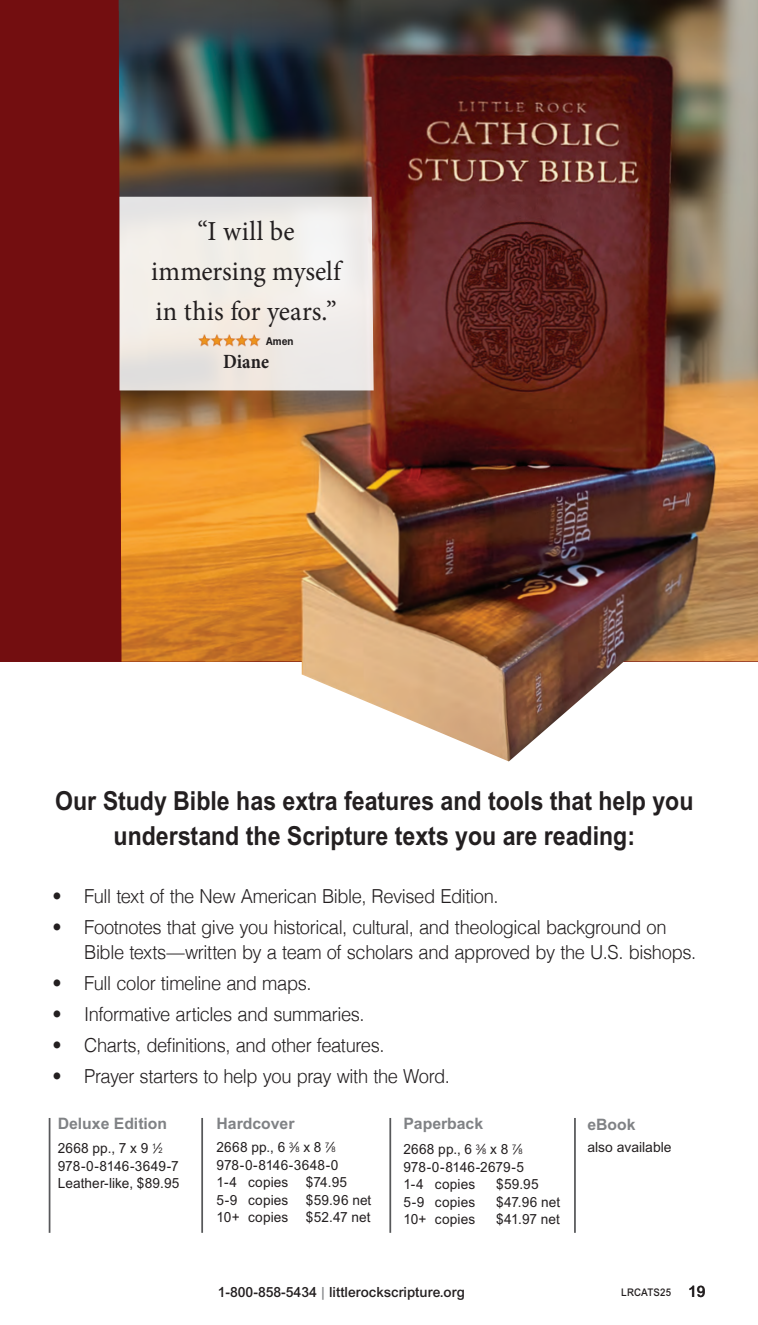
<style>
.page{position:relative;width:758px;height:1325px;background:#fff}
.page>*{position:absolute;margin:0;border:0;box-sizing:border-box;transform-origin:0 0}
.t1{font:27.47px/40.2px "Minion Pro";color:#231f20;text-align:center;scale:.96 1}
.t2{font:700 26.25px/35px "Arial MT Std";color:#231f20;text-align:center;scale:.88 1}
.t3{font:700 20.12px "Minion Pro";color:#231f20;scale:.9 1}
.t4{font:300 19.25px/24.7px "Helvetica";letter-spacing:-.02em;color:#231f20;scale:.95 1}
.t5{font:700 15.75px "Arial MT Std";color:#808285}
.t6{font:14px/17.5px "Arial MT Std";letter-spacing:.01em;color:#231f20}
.t7{font:500 14px "Arial MT Std";color:#231f20}
.t8{font:500 10.5px "Arial MT Std";letter-spacing:.015em;color:#231f20;scale:.92 1}
.t9{font:10.5px "Inter";color:#231f20;scale:.92 1}
.s1{font-size:7.7px}
.s2{color:#808285}
.s3{font-size:15.75px}
</style>
<div class="page">
<div style="left:0;top:0;width:758px;height:661px;background:#730e10"></div>
<hr style="left:49px;top:1117px;width:1px;height:115px;background:#57585a">
<hr style="left:201px;top:1117px;width:2px;height:115px;background:#57585a">
<hr style="left:574px;top:1117px;width:1px;height:115px;background:#57585a">
<hr style="left:389px;top:1117px;width:2px;height:115px;background:#57585a">
<img style="left:205px;top:0;width:553px;height:761px">
<img style="left:118px;top:0;width:136px;height:661px">
<svg style="left:119px;top:197px;width:254px;height:193px;background:#eeeae6"></svg>
<img style="left:192px;top:331px;width:74px;height:20px">
<h1 class="t1" style="left:151px;top:211px;width:199px">“I will be immersing myself in this for years.”</h1>
<p class="t3" style="left:223px;top:347px;width:52px">Diane</p>
<p class="t9" style="left:266px;top:334px;width:32px">Amen</p>
<h2 class="t2" style="left:55px;top:783px;width:726px">Our Study Bible has extra features and tools that help you understand the Scripture texts you are reading:</h2>
<p class="t4" style="left:52px;top:882px;width:471px">• Full text of the New American Bible, Revised Edition.</p>
<p class="t4" style="left:84px;top:913px;width:645px;text-indent:-32px">• Footnotes that give you historical, cultural, and theological background on<br>Bible texts—written by a team of scholars and approved by the U.S. bishops.</p>
<p class="t4" style="left:52px;top:969px;width:274px">• Full color timeline and maps.</p>
<p class="t4" style="left:52px;top:1000px;width:330px">• Informative articles and summaries.</p>
<p class="t4" style="left:52px;top:1031px;width:351px">• Charts, definitions, and other features.</p>
<p class="t4" style="left:52px;top:1062px;width:420px">• Prayer starters to help you pray with the Word.</p>
<p class="t5" style="left:587px;top:1115px;width:50px">eBook</p>
<p class="t6" style="left:587px;top:1137px;width:85px">also available</p>
<p class="t5" style="left:403px;top:1114px;width:81px">Paperback</p>
<p class="t6" style="left:403px;top:1140px;width:122px;text-align:justify">2668 pp., 6 <sup>3</sup>⁄<span class="s1">8</span> x 8 <sup>7</sup>⁄<span class="s1">8<br></span>978-0-8146-2679-5<br>1-4 copies</p>
<p class="t5" style="left:58px;top:1114px;width:111px">Deluxe Edition</p>
<p class="t6" style="left:58px;top:1139px;width:123px">2668 pp., 7 x 9 <sup>1</sup>⁄<span class="s1">2<br></span>978-0-8146-3649-7<br>Leather-like, $89.95</p>
<p class="t5" style="left:216px;top:1114px;width:79px">Hardcover</p>
<p class="t6" style="left:216px;top:1138px;width:123px">2668 pp., 6 <sup>3</sup>⁄<span class="s1">8</span> x 8 <sup>7</sup>⁄<span class="s1">8<br></span>978-0-8146-3648-0<br>1-4 copies</p>
<p class="t6" style="left:306px;top:1173px;width:43px">$74.95</p>
<p class="t6" style="left:496px;top:1175px;width:44px">$59.95</p>
<p class="t6" style="left:216px;top:1190px;width:73px">5-9 copies</p>
<p class="t6" style="left:306px;top:1190px;width:67px">$59.96 net</p>
<p class="t6" style="left:216px;top:1208px;width:73px">10+ copies</p>
<p class="t6" style="left:306px;top:1208px;width:66px">$52.47 net</p>
<p class="t6" style="left:403px;top:1192px;width:73px">5-9 copies</p>
<p class="t6" style="left:496px;top:1192px;width:65px">$47.96 net</p>
<p class="t6" style="left:403px;top:1210px;width:73px">10+ copies</p>
<p class="t6" style="left:496px;top:1210px;width:65px">$41.97 net</p>
<p class="t7" style="left:218px;top:1283px;width:249px">1-800-858-5434 <span class="s2">|</span> littlerockscripture.org</p>
<p class="t8" style="left:621px;top:1286px;width:93px">LRCATS25 <span class="s3">19</span></p>
</div>
